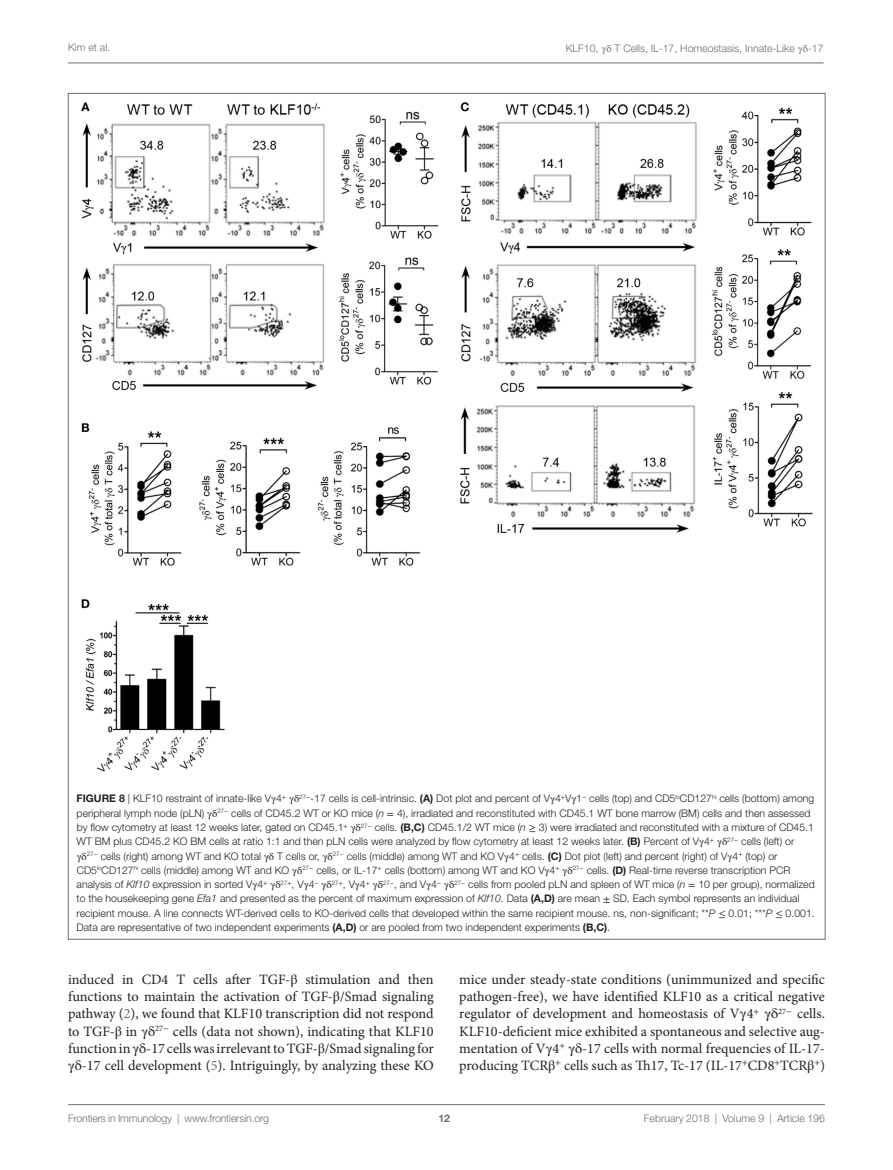
<style>
.page{position:relative;width:893px;height:1170px;background:#fff}
.page>*{position:absolute;margin:0;border:0;box-sizing:border-box;transform-origin:0 0}
.t1{font:14.25px/17.2px "Minion Pro";color:#231f20;text-align:justify}
.t2{font:300 10.5px/14.2px "Helvetica Neue LT Std";color:#231f20}
.t3{font:300 10.5px "Helvetica Neue LT Std";color:#6c6d70}
.t4{font:700 10.5px "Helvetica Neue LT Std";color:#6c6d70}
.s1{font-family:"STIX General";font-weight:400}
.s2{font-weight:700}
.s3{font-style:italic}
.s4{font-family:"STIX General"}
.s5{color:#6c6d70}
</style>
<div class="page">
<img style="left:81px;top:102px;width:732px;height:670px">
<hr style="left:68px;top:63px;width:756px;height:1px;background:#6c6d70">
<hr style="left:68px;top:1104px;width:757px;height:1px;background:#6c6d70">
<p class="t3" style="left:68px;top:41px;width:44px">Kim et al.</p>
<p class="t3" style="left:566px;top:42px;width:259px">KLF10, <span class="s1">γδ</span> T Cells, IL-17, Homeostasis, Innate-Like <span class="s1">γδ</span>-17</p>
<p class="t2" style="left:77px;top:791px;width:740px"><span class="s2">FIGURE 8</span> | KLF10 restraint of innate-like V<span class="s1">γ</span>4<sup>+</sup> <span class="s1">γδ</span><sup>27</sup><sup>−</sup>-17 cells is cell-intrinsic. <span class="s2">(A)</span> Dot plot and percent of V<span class="s1">γ</span>4<sup>+</sup>V<span class="s1">γ</span>1<sup>−</sup> cells (top) and CD5<sup>lo</sup>CD127<sup>hi</sup> cells (bottom) among peripheral lymph node (pLN) <span class="s1">γδ</span><sup>27</sup><sup>−</sup> cells of CD45.2 WT or KO mice (<span class="s3">n</span> <span class="s1">=</span> 4), irradiated and reconstituted with CD45.1 WT bone marrow (BM) cells and then assessed by flow cytometry at least 12 weeks later, gated on CD45.1<sup>+</sup> <span class="s1">γδ</span><sup>27</sup><sup>−</sup> cells. <span class="s2">(B,C)</span> CD45.1/2 WT mice (<span class="s3">n</span> <span class="s1">≥</span> 3) were irradiated and reconstituted with a mixture of CD45.1<br>WT BM plus CD45.2 KO BM cells at ratio 1:1 and then pLN cells were analyzed by flow cytometry at least 12 weeks later. <span class="s2">(B)</span> Percent of V<span class="s1">γ</span>4<sup>+</sup> <span class="s1">γδ</span><sup>27</sup><sup>−</sup> cells (left) or <span class="s1">γδ</span><sup>27</sup><sup>−</sup> cells (right) among WT and KO total <span class="s1">γδ</span> T cells or, <span class="s1">γδ</span><sup>27</sup><sup>−</sup> cells (middle) among WT and KO V<span class="s1">γ</span>4<sup>+</sup> cells. <span class="s2">(C)</span> Dot plot (left) and percent (right) of V<span class="s1">γ</span>4<sup>+</sup> (top) or CD5<sup>lo</sup>CD127<sup>hi</sup> cells (middle) among WT and KO <span class="s1">γδ</span><sup>27</sup><sup>−</sup> cells, or IL-17<sup>+</sup> cells (bottom) among WT and KO V<span class="s1">γ</span>4<sup>+</sup> <span class="s1">γδ</span><sup>27</sup><sup>−</sup> cells. <span class="s2">(D)</span> Real-time reverse transcription PCR analysis of <span class="s3">Klf10</span> expression in sorted V<span class="s1">γ</span>4<sup>+</sup> <span class="s1">γδ</span><sup>27</sup><sup>+</sup>, V<span class="s1">γ</span>4<sup>−</sup> <span class="s1">γδ</span><sup>27</sup><sup>+</sup>, V<span class="s1">γ</span>4<sup>+</sup> <span class="s1">γδ</span><sup>27</sup><sup>−</sup>, and V<span class="s1">γ</span>4<sup>−</sup> <span class="s1">γδ</span><sup>27</sup><sup>−</sup> cells from pooled pLN and spleen of WT mice (<span class="s3">n</span> <span class="s1">=</span> 10 per group), normalized to the housekeeping gene <span class="s3">Efa1</span> and presented as the percent of maximum expression of <span class="s3">Klf10</span>. Data <span class="s2">(A,D)</span> are mean <span class="s1">±</span> SD. Each symbol represents an individual recipient mouse. A line connects WT-derived cells to KO-derived cells that developed within the same recipient mouse. ns, non-significant; **<span class="s3">P</span> <span class="s1">≤</span> 0.01; ***<span class="s3">P</span> <span class="s1">≤</span> 0.001.<br>Data are representative of two independent experiments <span class="s2">(A,D)</span> or are pooled from two independent experiments <span class="s2">(B,C)</span>.</p>
<p class="t1" style="left:68px;top:970px;width:367px">induced in CD4 T cells after TGF-<span class="s4">β</span> stimulation and then functions to maintain the activation of TGF-<span class="s4">β</span>/Smad signaling pathway (<span class="s5">2</span>), we found that KLF10 transcription did not respond to TGF-<span class="s4">β</span> in <span class="s4">γδ</span><sup>27</sup><sup>−</sup> cells (data not shown), indicating that KLF10 function in <span class="s4">γδ</span>-17 cells was irrelevant to TGF-<span class="s4">β</span>/Smad signaling for <span class="s4">γδ</span>-17 cell development (<span class="s5">5</span>). Intriguingly, by analyzing these KO</p>
<p class="t1" style="left:459px;top:970px;width:367px">mice under steady-state conditions (unimmunized and specific pathogen-free), we have identified KLF10 as a critical negative regulator of development and homeostasis of V<span class="s4">γ</span>4<sup>+</sup> <span class="s4">γδ</span><sup>27</sup><sup>−</sup> cells.<br>KLF10-deficient mice exhibited a spontaneous and selective aug&shy;mentation of V<span class="s4">γ</span>4<sup>+</sup> <span class="s4">γδ</span>-17 cells with normal frequencies of IL-17- producing TCR<span class="s4">β</span><sup>+</sup> cells such as Th17, Tc-17 (IL-17<sup>+</sup>CD8<sup>+</sup>TCR<span class="s4">β</span><sup>+</sup>)</p>
<p class="t3" style="left:68px;top:1111px;width:203px">Frontiers in Immunology | www.frontiersin.org</p>
<p class="t3" style="left:644px;top:1111px;width:183px">February 2018 | Volume 9 | Article 196</p>
<p class="t4" style="left:439px;top:1111px;width:13px">12</p>
</div>
